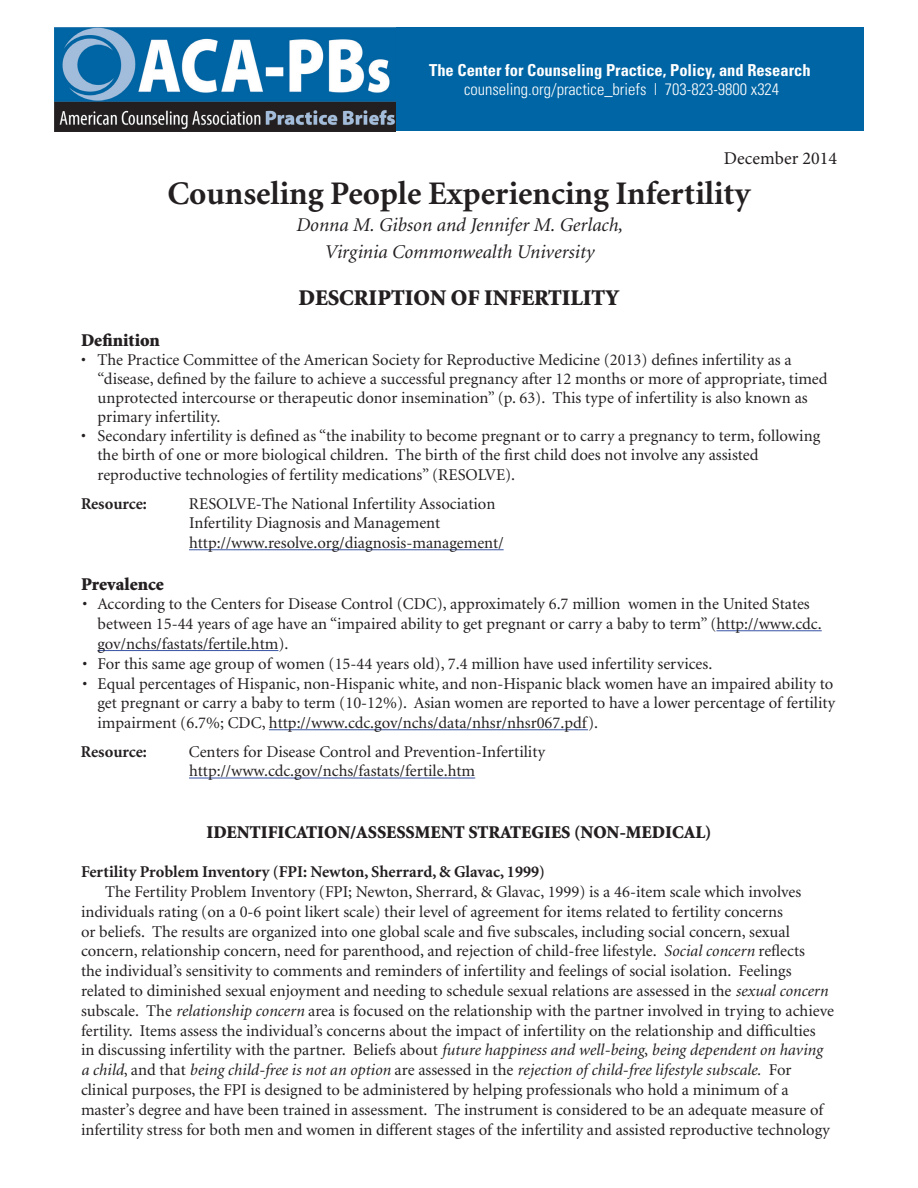
<style>
.page{position:relative;width:918px;height:1188px;background:#fff}
.page>*{position:absolute;margin:0;border:0;box-sizing:border-box;transform-origin:0 0}
.t1{font:700 33px "Minion";color:#231f20}
.t2{font:900 22.5px "Minion";color:#231f20}
.t3{font:italic 19.5px/27px "Minion";color:#231f20;text-align:center}
.t4{font:900 18px "Minion";color:#231f20}
.t5{font:18px "Minion Pro";color:#231f20}
.t6{font:16.5px/19.8px "Minion";color:#231f20}
.t7{font:700 16.5px "Minion";color:#231f20}
.t8{font:700 condensed 16.5px "Univers";color:#fff}
.t9{font:300 condensed 16.5px "Univers";color:#fff}
.s1{font-style:italic}
</style>
<div class="page">
<div style="left:370px;top:28px;width:494px;height:103px;background:#0065a4"></div>
<img style="left:55px;top:28px;width:340px;height:103px">
<hr style="left:189px;top:549px;width:315px;height:1px;background:#3853a3">
<hr style="left:716px;top:630px;width:106px;height:1px;background:#3853a3">
<hr style="left:98px;top:650px;width:180px;height:1px;background:#3853a3">
<hr style="left:269px;top:729px;width:319px;height:1px;background:#3853a3">
<hr style="left:189px;top:778px;width:286px;height:1px;background:#3853a3">
<p class="t8" style="left:429px;top:60px;width:383px">The Center for Counseling Practice, Policy, and Research</p>
<p class="t9" style="left:464px;top:80px;width:317px">counseling.org/practice_briefs | 703-823-9800 x324</p>
<p class="t5" style="left:724px;top:146px;width:115px">December 2014</p>
<h1 class="t1" style="left:168px;top:177px;width:584px">Counseling People Experiencing Infertility</h1>
<p class="t3" style="left:296px;top:212px;width:328px">Donna M. Gibson and Jennifer M. Gerlach,<br>Virginia Commonwealth University</p>
<h2 class="t2" style="left:298px;top:286px;width:323px">DESCRIPTION OF INFERTILITY</h2>
<p class="t4" style="left:81px;top:332px;width:80px">Definition</p>
<p class="t6" style="left:98px;top:351px;width:732px;line-height:19px;text-indent:-16px">• The Practice Committee of the American Society for Reproductive Medicine (2013) defines infertility as a “disease, defined by the failure to achieve a successful pregnancy after 12 months or more of appropriate, timed unprotected intercourse or therapeutic donor insemination” (p. 63). This type of infertility is also known as primary infertility.</p>
<p class="t6" style="left:98px;top:427px;width:724px;line-height:19.4px;text-indent:-16px">• Secondary infertility is defined as “the inability to become pregnant or to carry a pregnancy to term, following the birth of one or more biological children. The birth of the first child does not involve any assisted reproductive technologies of fertility medications” (RESOLVE).</p>
<p class="t7" style="left:81px;top:495px;width:68px">Resource:</p>
<p class="t6" style="left:189px;top:494px;width:316px">RESOLVE-The National Infertility Association<br>Infertility Diagnosis and Management http://www.resolve.org/diagnosis-management/</p>
<p class="t4" style="left:81px;top:575px;width:84px">Prevalence</p>
<p class="t6" style="left:97px;top:595px;width:726px;text-indent:-15px">• According to the Centers for Disease Control (CDC), approximately 6.7 million women in the United States between 15-44 years of age have an “impaired ability to get pregnant or carry a baby to term” (http://www.cdc. gov/nchs/fastats/fertile.htm).</p>
<p class="t6" style="left:82px;top:654px;width:631px">• For this same age group of women (15-44 years old), 7.4 million have used infertility services.</p>
<p class="t6" style="left:97px;top:674px;width:739px;text-align:justify;text-indent:-15px">• Equal percentages of Hispanic, non-Hispanic white, and non-Hispanic black women have an impaired ability to get pregnant or carry a baby to term (10-12%). Asian women are reported to have a lower percentage of fertility impairment (6.7%; CDC, http://www.cdc.gov/nchs/data/nhsr/nhsr067.pdf).</p>
<p class="t7" style="left:81px;top:743px;width:68px">Resource:</p>
<p class="t6" style="left:189px;top:742px;width:358px">Centers for Disease Control and Prevention-Infertility http://www.cdc.gov/nchs/fastats/fertile.htm</p>
<p class="t4" style="left:206px;top:823px;width:507px">IDENTIFICATION/ASSESSMENT STRATEGIES (NON-MEDICAL)</p>
<p class="t7" style="left:81px;top:863px;width:466px">Fertility Problem Inventory (FPI: Newton, Sherrard, &amp; Glavac, 1999)</p>
<p class="t6" style="left:81px;top:882px;width:755px;text-indent:24px">The Fertility Problem Inventory (FPI; Newton, Sherrard, &amp; Glavac, 1999) is a 46-item scale which involves individuals rating (on a 0-6 point likert scale) their level of agreement for items related to fertility concerns<br>or beliefs. The results are organized into one global scale and five subscales, including social concern, sexual concern, relationship concern, need for parenthood, and rejection of child-free lifestyle. <span class="s1">Social concern</span> reflects<br>the individual’s sensitivity to comments and reminders of infertility and feelings of social isolation. Feelings related to diminished sexual enjoyment and needing to schedule sexual relations are assessed in the <span class="s1">sexual concern </span>subscale. The <span class="s1">relationship concern</span> area is focused on the relationship with the partner involved in trying to achieve fertility. Items assess the individual’s concerns about the impact of infertility on the relationship and difficulties<br>in discussing infertility with the partner. Beliefs about <span class="s1">future happiness and well-being</span>, <span class="s1">being dependent on having a child</span>, and that <span class="s1">being child-free is not an option</span> are assessed in the <span class="s1">rejection of child-free lifestyle subscale.</span> For clinical purposes, the FPI is designed to be administered by helping professionals who hold a minimum of a master’s degree and have been trained in assessment. The instrument is considered to be an adequate measure of infertility stress for both men and women in different stages of the infertility and assisted reproductive technology</p>
</div>
